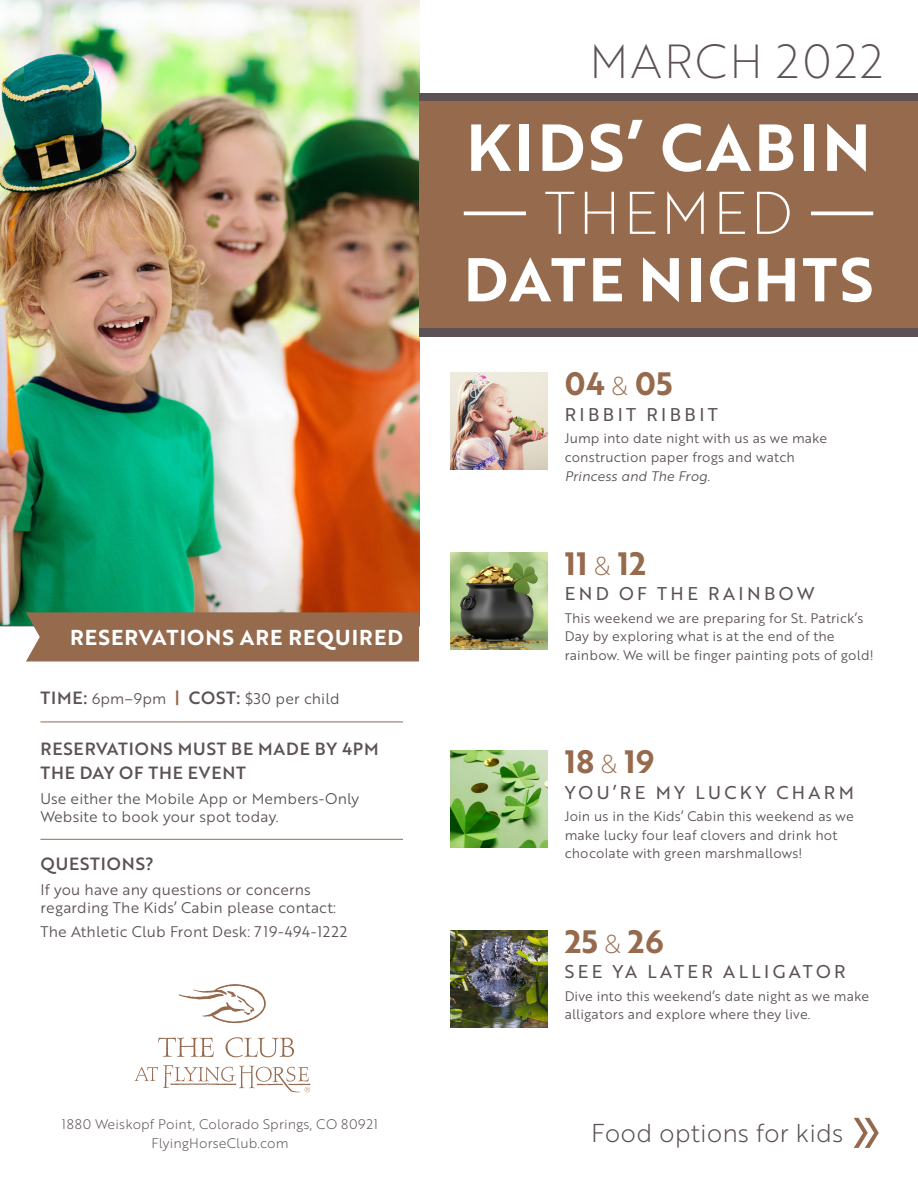
<style>
.page{position:relative;width:918px;height:1188px;background:#fff}
.page>*{position:absolute;margin:0;border:0;box-sizing:border-box;transform-origin:0 0}
.t1{font:64.5px "Brother 1816 Bold";letter-spacing:.05em;color:#fff}
.t2{font:60px "Brother 1816 Bold";letter-spacing:.05em;color:#fff}
.t3{font:58.5px "Brother 1816 Thin";letter-spacing:.05em;color:#fff}
.t4{font:46.5px "Brother 1816 Thin";letter-spacing:.05em;color:#5c5255}
.t5{font:31.5px "Brother 1816 Bold";letter-spacing:.02em;color:#966a4d}
.t6{font:25.2px "Brother 1816 Light";color:#5c5255}
.t7{font:21px "Brother 1816 Bold";letter-spacing:.05em;color:#fff}
.t8{font:18px "Brother 1816 Regular";letter-spacing:.19em;color:#5c5255}
.t9{font:17.25px/24px "Brother 1816 Medium";letter-spacing:.05em;color:#5c5255}
.t10{font:15px/18px "Brother 1816 Book";letter-spacing:.01em;color:#5c5255}
.t11{font:13.5px/18.8px "Brother 1816 Book";letter-spacing:.01em;color:#5c5255}
.t12{font:13.5px/18.8px "Brother 1816 Light";letter-spacing:.01em;color:#5c5255;text-align:center}
.t13{font:13.5px "Brother 1816 Book Italic";letter-spacing:.01em;color:#5c5255}
.s1{font-family:"Brother 1816 Medium";font-size:17.25px}
.s2{font-family:"Brother 1816 Medium";font-size:17.25px;color:#966a4d}
.s3{font-family:"Brother 1816 Thin";font-size:25.2px}
</style>
<div class="page">
<svg style="left:854px;top:1118px;width:25px;height:30px"></svg>
<img style="left:0;top:0;width:419px;height:626px">
<div style="left:419px;top:93px;width:499px;height:244px;background:#5c5255"></div>
<div style="left:26px;top:612px;width:393px;height:49px;background:#966a4d"></div>
<img style="left:450px;top:552px;width:97px;height:97px">
<img style="left:450px;top:751px;width:97px;height:97px">
<img style="left:450px;top:930px;width:97px;height:97px">
<div style="left:419px;top:102px;width:499px;height:226px;background:#966a4d"></div>
<hr style="left:464px;top:212px;width:409px;height:3px;background:#fff">
<div style="left:526px;top:187px;width:285px;height:56px;background:#966a4d"></div>
<svg style="left:158px;top:1038px;width:56px;height:19px"></svg>
<svg style="left:226px;top:1037px;width:68px;height:20px"></svg>
<svg style="left:179px;top:984px;width:87px;height:39px"></svg>
<svg style="left:134px;top:1065px;width:176px;height:27px"></svg>
<hr style="left:40px;top:722px;width:363px;height:1px;background:#966a4d">
<hr style="left:40px;top:839px;width:363px;height:1px;background:#966a4d">
<img style="left:450px;top:373px;width:97px;height:97px">
<h3 class="t7" style="left:70px;top:621px;width:334px">RESERVATIONS ARE REQUIRED</h3>
<p class="t10" style="left:40px;top:689px;width:301px"><span class="s1">TIME:</span> 6pm–9pm <span class="s2">|</span> <span class="s1">COST:</span> $30 per child</p>
<p class="t9" style="left:40px;top:737px;width:340px">RESERVATIONS MUST BE MADE BY 4PM<br>THE DAY OF THE EVENT</p>
<p class="t10" style="left:40px;top:789px;width:320px">Use either the Mobile App or Members-Only<br>Website to book your spot today.</p>
<p class="t9" style="left:40px;top:851px;width:115px">QUESTIONS?</p>
<p class="t10" style="left:40px;top:880px;width:297px">If you have any questions or concerns regarding The Kids’ Cabin please contact:</p>
<p class="t10" style="left:40px;top:922px;width:308px">The Athletic Club Front Desk: 719-494-1222</p>
<p class="t12" style="left:62px;top:1114px;width:318px">1880 Weiskopf Point, Colorado Springs, CO 80921<br>FlyingHorseClub.com</p>
<h3 class="t4" style="left:589px;top:27px;width:295px">MARCH 2022</h3>
<h1 class="t1" style="left:466px;top:99px;width:406px">KIDS’ CABIN</h1>
<h3 class="t3" style="left:544px;top:170px;width:250px">THEMED</h3>
<h2 class="t2" style="left:464px;top:234px;width:411px">DATE NIGHTS</h2>
<h3 class="t5" style="left:565px;top:360px;width:109px">04 <span class="s3">&amp;</span> 05</h3>
<h3 class="t8" style="left:565px;top:401px;width:155px">RIBBIT RIBBIT</h3>
<p class="t11" style="left:565px;top:428px;width:264px">Jump into date night with us as we make construction paper frogs and watch</p>
<p class="t13" style="left:565px;top:466px;width:147px">Princess and The Frog.</p>
<h3 class="t5" style="left:565px;top:540px;width:83px">11 <span class="s3">&amp;</span> 12</h3>
<h3 class="t8" style="left:565px;top:581px;width:252px">END OF THE RAINBOW</h3>
<p class="t11" style="left:565px;top:608px;width:310px">This weekend we are preparing for St. Patrick’s<br>Day by exploring what is at the end of the rainbow. We will be finger painting pots of gold!</p>
<h3 class="t5" style="left:565px;top:738px;width:91px">18 <span class="s3">&amp;</span> 19</h3>
<h3 class="t8" style="left:565px;top:779px;width:291px">YOU’RE MY LUCKY CHARM</h3>
<p class="t11" style="left:565px;top:806px;width:291px">Join us in the Kids’ Cabin this weekend as we make lucky four leaf clovers and drink hot chocolate with green marshmallows!</p>
<h3 class="t5" style="left:565px;top:918px;width:101px">25 <span class="s3">&amp;</span> 26</h3>
<h3 class="t8" style="left:565px;top:958px;width:283px">SEE YA LATER ALLIGATOR</h3>
<p class="t11" style="left:565px;top:986px;width:306px">Dive into this weekend’s date night as we make alligators and explore where they live.</p>
<h3 class="t6" style="left:591px;top:1114px;width:253px">Food options for kids</h3>
</div>
